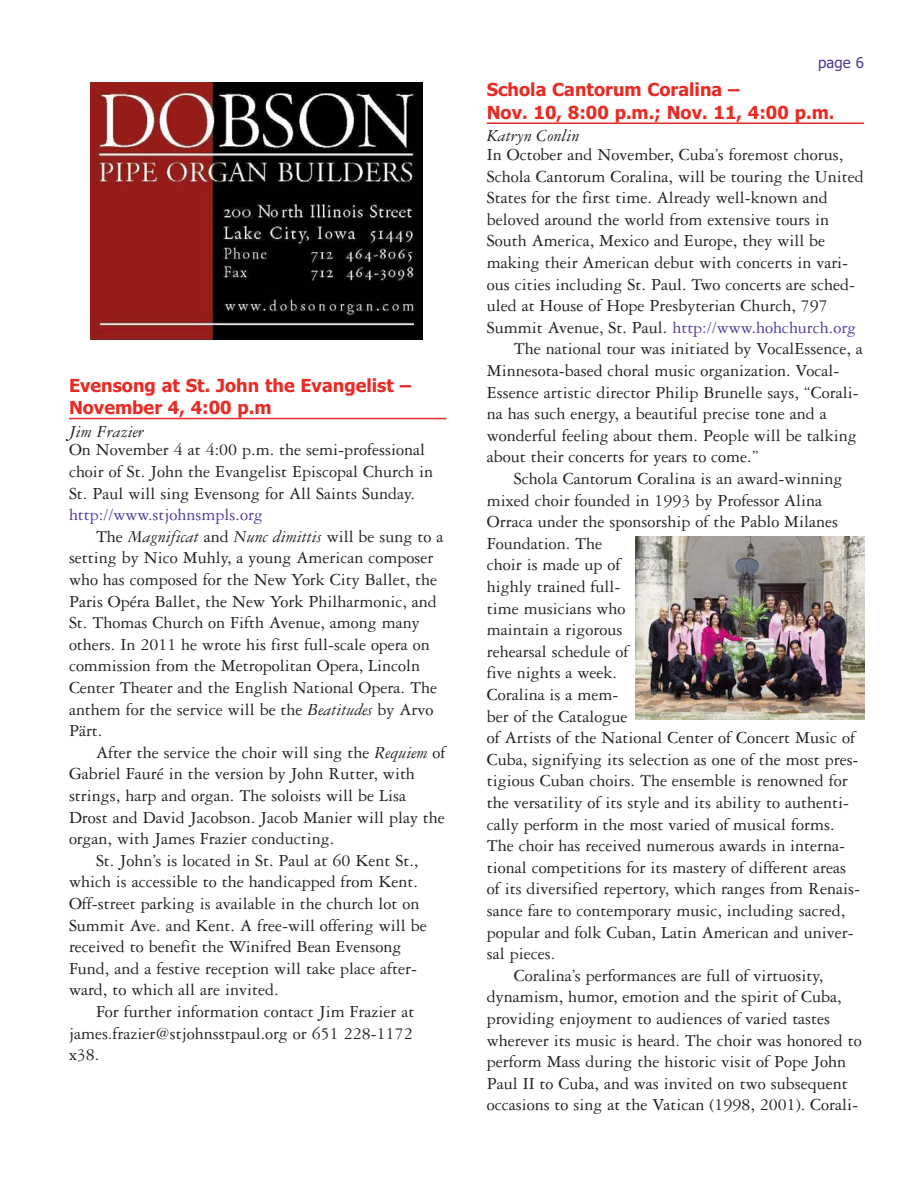
<style>
.page{position:relative;width:918px;height:1188px;background:#fff}
.page>*{position:absolute;margin:0;border:0;box-sizing:border-box;transform-origin:0 0}
.t1{font:18px/21.6px "Garamond Three";color:#231f20}
.t2{font:700 18px/22.5px "Tahoma";color:#e82b25}
.t3{font:18px "Garamond Three";color:#4e3c98}
.t4{font:italic 18px "Garamond Three";color:#231f20}
.t5{font:15px "Tahoma";color:#4e3c98}
.s1{font-style:normal}
.s2{font-style:italic}
.s3{color:#231f20}
</style>
<div class="page">
<hr style="left:69px;top:418px;width:377px;height:1px;background:#e82b25">
<hr style="left:487px;top:122px;width:377px;height:2px;background:#e82b25">
<img style="left:90px;top:82px;width:333px;height:258px">
<img style="left:635px;top:536px;width:229px;height:184px">
<p class="t2" style="left:69px;top:375px;width:344px">Evensong at St. John the Evangelist –<br>November 4, 4:00 p.m</p>
<p class="t4" style="left:69px;top:425px;width:76px">Jim Frazier</p>
<p class="t1" style="left:69px;top:441px;width:366px">On November 4 at 4:00 p.m. the semi-professional choir of St. John the Evangelist Episcopal Church in<br>St. Paul will sing Evensong for All Saints Sunday.</p>
<p class="t3" style="left:69px;top:508px;width:195px">http://www.stjohnsmpls.org</p>
<p class="t4" style="left:96px;top:530px;width:349px"><span class="s1">The</span> Magnificat <span class="s1">and</span> Nunc dimittis <span class="s1">will be sung to a</span></p>
<p class="t1" style="left:69px;top:549px;width:366px">setting by Nico Muhly, a young American composer</p>
<p class="t1" style="left:69px;top:570px;width:370px">who has composed for the New York City Ballet, the</p>
<p class="t1" style="left:69px;top:592px;width:369px">Paris Opéra Ballet, the New York Philharmonic, and</p>
<p class="t1" style="left:69px;top:613px;width:352px">St. Thomas Church on Fifth Avenue, among many</p>
<p class="t1" style="left:69px;top:635px;width:362px">others. In 2011 he wrote his first full-scale opera on</p>
<p class="t1" style="left:69px;top:657px;width:353px">commission from the Metropolitan Opera, Lincoln</p>
<p class="t1" style="left:69px;top:678px;width:370px">Center Theater and the English National Opera. The</p>
<p class="t1" style="left:69px;top:700px;width:366px">anthem for the service will be the <span class="s2">Beatitudes</span> by Arvo</p>
<p class="t1" style="left:69px;top:721px;width:35px">Pärt.</p>
<p class="t1" style="left:96px;top:743px;width:351px">After the service the choir will sing the <span class="s2">Requiem</span> of</p>
<p class="t1" style="left:69px;top:765px;width:347px">Gabriel Fauré in the version by John Rutter, with</p>
<p class="t1" style="left:69px;top:786px;width:339px">strings, harp and organ. The soloists will be Lisa</p>
<p class="t1" style="left:69px;top:808px;width:377px">Drost and David Jacobson. Jacob Manier will play the</p>
<p class="t1" style="left:69px;top:829px;width:267px">organ, with James Frazier conducting.</p>
<p class="t1" style="left:96px;top:851px;width:324px">St. John’s is located in St. Paul at 60 Kent St.,</p>
<p class="t1" style="left:69px;top:873px;width:351px">which is accessible to the handicapped from Kent.</p>
<p class="t1" style="left:69px;top:894px;width:352px">Off-street parking is available in the church lot on</p>
<p class="t1" style="left:69px;top:916px;width:359px">Summit Ave. and Kent. A free-will offering will be</p>
<p class="t1" style="left:69px;top:937px;width:334px">received to benefit the Winifred Bean Evensong</p>
<p class="t1" style="left:69px;top:959px;width:350px">Fund, and a festive reception will take place after-</p>
<p class="t1" style="left:69px;top:981px;width:211px">ward, to which all are invited.</p>
<p class="t1" style="left:96px;top:1002px;width:320px">For further information contact Jim Frazier at</p>
<p class="t1" style="left:69px;top:1024px;width:345px">james.frazier@stjohnsstpaul.org or 651 228-1172</p>
<p class="t1" style="left:69px;top:1045px;width:32px">x38.</p>
<p class="t5" style="left:818px;top:55px;width:47px">page 6</p>
<p class="t2" style="left:487px;top:80px;width:349px">Schola Cantorum Coralina –<br>Nov. 10, 8:00 p.m.; Nov. 11, 4:00 p.m.</p>
<p class="t4" style="left:487px;top:129px;width:94px">Katryn Conlin</p>
<p class="t1" style="left:487px;top:145px;width:358px">In October and November, Cuba’s foremost chorus,</p>
<p class="t1" style="left:487px;top:167px;width:379px">Schola Cantorum Coralina, will be touring the United</p>
<p class="t1" style="left:487px;top:189px;width:343px">States for the first time. Already well-known and</p>
<p class="t1" style="left:487px;top:210px;width:344px">beloved around the world from extensive tours in</p>
<p class="t1" style="left:487px;top:232px;width:340px">South America, Mexico and Europe, they will be</p>
<p class="t1" style="left:487px;top:253px;width:363px">making their American debut with concerts in vari-</p>
<p class="t1" style="left:487px;top:275px;width:370px">ous cities including St. Paul. Two concerts are sched-</p>
<p class="t1" style="left:487px;top:297px;width:343px">uled at House of Hope Presbyterian Church, 797</p>
<p class="t3" style="left:487px;top:321px;width:371px"><span class="s3">Summit Avenue, St. Paul.</span> http://www.hohchurch.org</p>
<p class="t1" style="left:514px;top:340px;width:351px">The national tour was initiated by VocalEssence, a</p>
<p class="t1" style="left:487px;top:361px;width:354px">Minnesota-based choral music organization. Vocal-</p>
<p class="t1" style="left:487px;top:383px;width:374px">Essence artistic director Philip Brunelle says, “Corali-</p>
<p class="t1" style="left:487px;top:405px;width:341px">na has such energy, a beautiful precise tone and a</p>
<p class="t1" style="left:487px;top:426px;width:372px">wonderful feeling about them. People will be talking</p>
<p class="t1" style="left:487px;top:448px;width:274px">about their concerts for years to come.”</p>
<p class="t1" style="left:514px;top:469px;width:330px">Schola Cantorum Coralina is an award-winning</p>
<p class="t1" style="left:487px;top:491px;width:337px">mixed choir founded in 1993 by Professor Alina</p>
<p class="t1" style="left:487px;top:513px;width:353px">Orraca under the sponsorship of the Pablo Milanes</p>
<p class="t1" style="left:487px;top:534px;width:117px">Foundation. The</p>
<p class="t1" style="left:487px;top:556px;width:135px">choir is made up of</p>
<p class="t1" style="left:487px;top:577px;width:135px">highly trained full-</p>
<p class="t1" style="left:487px;top:599px;width:140px">time musicians who</p>
<p class="t1" style="left:487px;top:621px;width:137px">maintain a rigorous</p>
<p class="t1" style="left:487px;top:642px;width:143px">rehearsal schedule of</p>
<p class="t1" style="left:487px;top:664px;width:132px">five nights a week.</p>
<p class="t1" style="left:487px;top:685px;width:133px">Coralina is a mem-</p>
<p class="t1" style="left:487px;top:707px;width:142px">ber of the Catalogue</p>
<p class="t1" style="left:487px;top:729px;width:370px">of Artists of the National Center of Concert Music of</p>
<p class="t1" style="left:487px;top:750px;width:373px">Cuba, signifying its selection as one of the most pres-</p>
<p class="t1" style="left:487px;top:772px;width:363px">tigious Cuban choirs. The ensemble is renowned for</p>
<p class="t1" style="left:487px;top:793px;width:364px">the versatility of its style and its ability to authenti-</p>
<p class="t1" style="left:487px;top:815px;width:349px">cally perform in the most varied of musical forms.</p>
<p class="t1" style="left:487px;top:837px;width:360px">The choir has received numerous awards in interna-</p>
<p class="t1" style="left:487px;top:858px;width:361px">tional competitions for its mastery of different areas</p>
<p class="t1" style="left:487px;top:880px;width:375px">of its diversified repertory, which ranges from Renais-</p>
<p class="t1" style="left:487px;top:901px;width:360px">sance fare to contemporary music, including sacred,</p>
<p class="t1" style="left:487px;top:923px;width:369px">popular and folk Cuban, Latin American and univer-</p>
<p class="t1" style="left:487px;top:945px;width:70px">sal pieces.</p>
<p class="t1" style="left:514px;top:966px;width:311px">Coralina’s performances are full of virtuosity,</p>
<p class="t1" style="left:487px;top:988px;width:357px">dynamism, humor, emotion and the spirit of Cuba,</p>
<p class="t1" style="left:487px;top:1009px;width:345px">providing enjoyment to audiences of varied tastes</p>
<p class="t1" style="left:487px;top:1031px;width:376px">wherever its music is heard. The choir was honored to</p>
<p class="t1" style="left:487px;top:1053px;width:361px">perform Mass during the historic visit of Pope John</p>
<p class="t1" style="left:487px;top:1074px;width:362px">Paul II to Cuba, and was invited on two subsequent</p>
<p class="t1" style="left:487px;top:1096px;width:373px">occasions to sing at the Vatican (1998, 2001). Corali-</p>
</div>
